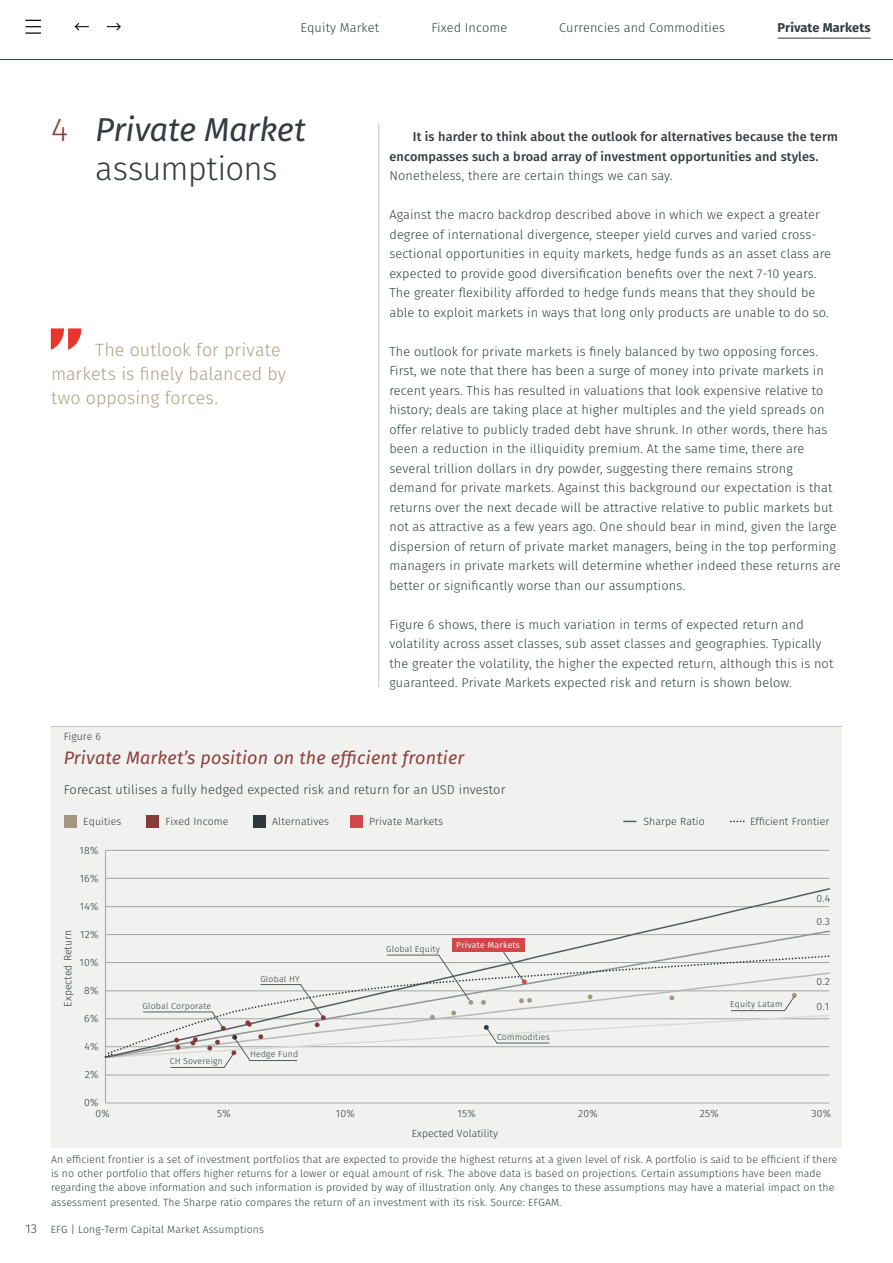
<style>
.page{position:relative;width:893px;height:1263px;background:#fff}
.page>*{position:absolute;margin:0;border:0;box-sizing:border-box;transform-origin:0 0}
.t1{font:italic 33px "Fira Sans";letter-spacing:-.015em;color:#333c40}
.t2{font:300 33px "Fira Sans";letter-spacing:-.02em;color:#333c40}
.t3{font:300 33px "Fira Sans";color:#8c3f3e}
.t4{font:italic 18px "Fira Sans";letter-spacing:.01em;color:#8c3f3e}
.t5{font:300 17.85px/24.2px "Fira Sans";letter-spacing:.005em;color:#b09e89}
.t6{font:300 12.75px/19.5px "Fira Sans";letter-spacing:.01em;color:#333c40}
.t7{font:500 12.75px/19.5px "Fira Sans";letter-spacing:.01em;color:#333c40}
.t8{font:700 12.75px "Fira Sans";letter-spacing:.01em;color:#333c40}
.t9{font:300 10.5px/14.2px "Fira Sans";letter-spacing:.01em;color:#333c40}
.t10{font:300 8.7px "Fira Sans";letter-spacing:.02em;color:#333c40}
.t11{font:8.7px "Fira Sans";letter-spacing:.02em;color:#fff}
.s1{font-size:12.75px}
</style>
<div class="page">
<hr style="left:378px;top:123px;width:1px;height:564px;background:#c6c6c0">
<div style="left:51px;top:726px;width:791px;height:422px;background:#f1f1ef"></div>
<hr style="left:106px;top:1075px;width:723px;height:1px;background:#aeb1b2">
<hr style="left:106px;top:878px;width:723px;height:1px;background:#aeb1b2">
<hr style="left:106px;top:850px;width:723px;height:1px;background:#aeb1b2">
<hr style="left:105px;top:850px;width:1px;height:253px;background:#aeb1b2">
<hr style="left:106px;top:1102px;width:723px;height:1px;background:#aeb1b2">
<svg style="left:105px;top:887px;width:725px;height:64px"></svg>
<div style="left:146px;top:815px;width:13px;height:13px;background:#843b3a"></div>
<div style="left:253px;top:815px;width:13px;height:13px;background:#333c40"></div>
<div style="left:350px;top:815px;width:13px;height:13px;background:#d14649"></div>
<div style="left:64px;top:815px;width:12px;height:13px;background:#a69580"></div>
<svg style="left:104px;top:951px;width:726px;height:117px"></svg>
<svg style="left:730px;top:820px;width:15px;height:2px"></svg>
<svg style="left:624px;top:821px;width:12px;height:1px"></svg>
<div style="left:452px;top:938px;width:72px;height:14px;background:#d14649"></div>
<hr style="left:51px;top:726px;width:791px;height:1px;background:#c6c6c0">
<svg style="left:51px;top:328px;width:30px;height:22px"></svg>
<svg style="left:107px;top:23px;width:14px;height:8px"></svg>
<svg style="left:74px;top:23px;width:15px;height:8px"></svg>
<svg style="left:26px;top:20px;width:15px;height:14px"></svg>
<hr style="left:0;top:59px;width:893px;height:1px;background:#333c40">
<hr style="left:778px;top:38px;width:93px;height:1px;background:#333c40">
<p class="t6" style="left:301px;top:18px;width:80px">Equity Market</p>
<p class="t6" style="left:431px;top:18px;width:77px">Fixed Income</p>
<p class="t6" style="left:559px;top:18px;width:167px">Currencies and Commodities</p>
<p class="t8" style="left:778px;top:17px;width:94px">Private Markets</p>
<h1 class="t3" style="left:51px;top:106px;width:19px">4</h1>
<h1 class="t1" style="left:95px;top:105px;width:212px">Private Market</h1>
<h1 class="t2" style="left:95px;top:145px;width:184px">assumptions</h1>
<h3 class="t5" style="left:51px;top:337px;width:237px;text-indent:44px">The outlook for private markets is finely balanced by two opposing forces.</h3>
<p class="t7" style="left:389px;top:126px;width:450px;text-indent:23px">It is harder to think about the outlook for alternatives because the term encompasses such a broad array of investment opportunities and styles.</p>
<p class="t6" style="left:389px;top:166px;width:285px">Nonetheless, there are certain things we can say.</p>
<p class="t6" style="left:389px;top:205px;width:443px">Against the macro backdrop described above in which we expect a greater degree of international divergence, steeper yield curves and varied cross&shy;sectional opportunities in equity markets, hedge funds as an asset class are expected to provide good diversification benefits over the next 7-10 years.<br>The greater flexibility afforded to hedge funds means that they should be able to exploit markets in ways that long only products are unable to do so.</p>
<p class="t6" style="left:389px;top:341px;width:453px">The outlook for private markets is finely balanced by two opposing forces.<br>First, we note that there has been a surge of money into private markets in recent years. This has resulted in valuations that look expensive relative to history; deals are taking place at higher multiples and the yield spreads on offer relative to publicly traded debt have shrunk. In other words, there has been a reduction in the illiquidity premium. At the same time, there are several trillion dollars in dry powder, suggesting there remains strong demand for private markets. Against this background our expectation is that returns over the next decade will be attractive relative to public markets but not as attractive as a few years ago. One should bear in mind, given the large dispersion of return of private market managers, being in the top performing managers in private markets will determine whether indeed these returns are better or significantly worse than our assumptions.</p>
<p class="t6" style="left:389px;top:614px;width:445px">Figure 6 shows, there is much variation in terms of expected return and volatility across asset classes, sub asset classes and geographies. Typically the greater the volatility, the higher the expected return, although this is not guaranteed. Private Markets expected risk and return is shown below.</p>
<p class="t9" style="left:64px;top:729px;width:39px">Figure 6</p>
<h2 class="t4" style="left:64px;top:744px;width:402px">Private Market’s position on the efficient frontier</h2>
<p class="t6" style="left:64px;top:780px;width:443px">Forecast utilises a fully hedged expected risk and return for an USD investor</p>
<p class="t9" style="left:83px;top:814px;width:40px">Equities</p>
<p class="t9" style="left:165px;top:814px;width:65px">Fixed Income</p>
<p class="t9" style="left:272px;top:814px;width:58px">Alternatives</p>
<p class="t9" style="left:369px;top:814px;width:75px">Private Markets</p>
<p class="t9" style="left:643px;top:814px;width:63px">Sharpe Ratio</p>
<p class="t9" style="left:750px;top:814px;width:81px">Efficient Frontier</p>
<p class="t9" style="left:80px;top:843px;width:20px">18%</p>
<p class="t9" style="left:80px;top:871px;width:20px">16%</p>
<p class="t9" style="left:80px;top:899px;width:20px">14%</p>
<p class="t9" style="left:80px;top:927px;width:20px">12%</p>
<p class="t9" style="left:79px;top:955px;width:20px">10%</p>
<p class="t9" style="left:84px;top:983px;width:16px">8%</p>
<p class="t9" style="left:84px;top:1011px;width:16px">6%</p>
<p class="t9" style="left:84px;top:1039px;width:15px">4%</p>
<p class="t9" style="left:85px;top:1067px;width:15px">2%</p>
<p class="t9" style="left:61px;top:1006px;width:78px;rotate:-90deg">Expected Return</p>
<p class="t9" style="left:84px;top:1095px;width:16px">0%</p>
<p class="t9" style="left:96px;top:1106px;width:16px">0%</p>
<p class="t10" style="left:143px;top:1000px;width:70px">Global Corporate</p>
<p class="t10" style="left:170px;top:1055px;width:55px">CH Sovereign</p>
<p class="t10" style="left:260px;top:972px;width:41px">Global HY</p>
<p class="t10" style="left:250px;top:1048px;width:50px">Hedge Fund</p>
<p class="t10" style="left:386px;top:943px;width:55px">Global Equity</p>
<p class="t11" style="left:456px;top:938px;width:65px">Private Markets</p>
<p class="t10" style="left:497px;top:1030px;width:54px">Commodities</p>
<p class="t9" style="left:217px;top:1106px;width:15px">5%</p>
<p class="t9" style="left:336px;top:1106px;width:20px">10%</p>
<p class="t9" style="left:412px;top:1104px;width:88px;line-height:19.8px;text-indent:46px">15%<br>Expected Volatility</p>
<p class="t9" style="left:816px;top:891px;width:15px">0.4</p>
<p class="t10" style="left:730px;top:998px;width:54px">Equity Latam</p>
<p class="t9" style="left:816px;top:914px;width:15px">0.3</p>
<p class="t9" style="left:816px;top:974px;width:15px">0.2</p>
<p class="t9" style="left:816px;top:999px;width:14px">0.1</p>
<p class="t9" style="left:578px;top:1106px;width:21px">20%</p>
<p class="t9" style="left:700px;top:1106px;width:20px">25%</p>
<p class="t9" style="left:811px;top:1106px;width:21px">30%</p>
<p class="t9" style="left:51px;top:1152px;width:788px">An efficient frontier is a set of investment portfolios that are expected to provide the highest returns at a given level of risk. A portfolio is said to be efficient if there is no other portfolio that offers higher returns for a lower or equal amount of risk. The above data is based on projections. Certain assumptions have been made regarding the above information and such information is provided by way of illustration only. Any changes to these assumptions may have a material impact on the assessment presented. The Sharpe ratio compares the return of an investment with its risk. Source: EFGAM.</p>
<p class="t9" style="left:26px;top:1222px;width:240px"><span class="s1">13</span> EFG | Long-Term Capital Market Assumptions</p>
</div>
